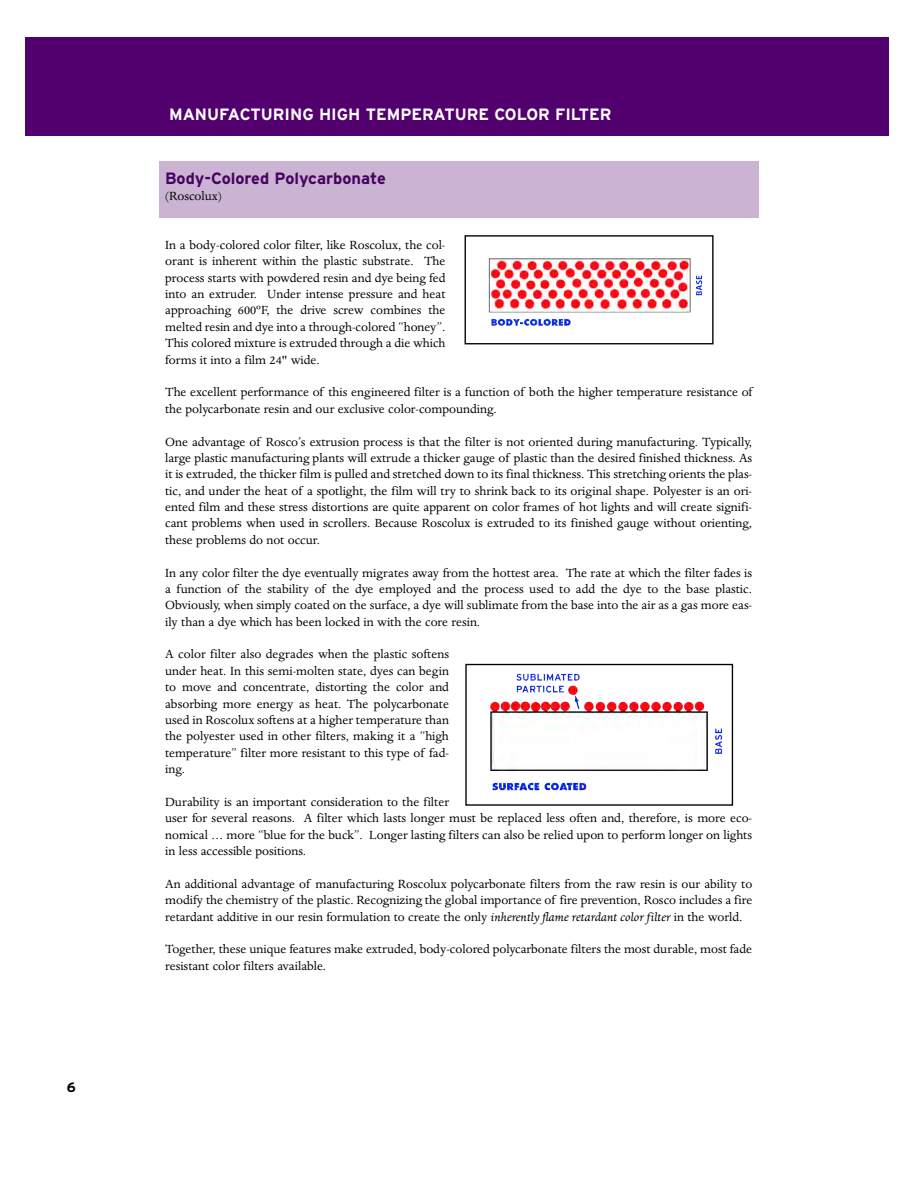
<style>
.page{position:relative;width:918px;height:1188px;background:#fff}
.page>*{position:absolute;margin:0;border:0;box-sizing:border-box;transform-origin:0 0}
.t1{font:700 16.35px "Interstate";color:#fff}
.t2{font:700 16.35px "Interstate";color:#46025f}
.t3{font:13.65px/16.4px "Dante";color:#000;text-align:justify}
.t4{font:700 13.65px "Interstate";color:#000}
.s1{font-style:italic}
</style>
<div class="page">
<div style="left:160px;top:161px;width:599px;height:57px;background:#cbb3d4"></div>
<div style="left:26px;top:37px;width:863px;height:99px;background:#53006f"></div>
<div style="left:465px;top:235px;width:249px;height:109px;border:1px solid #000"></div>
<img style="left:466px;top:237px;width:246px;height:106px">
<div style="left:465px;top:664px;width:268px;height:142px;border:1px solid #000"></div>
<img style="left:467px;top:665px;width:265px;height:139px">
<p class="t4" style="left:67px;top:1080px;width:11px">6</p>
<p class="t1" style="left:169px;top:105px;width:444px">MANUFACTURING HIGH TEMPERATURE COLOR FILTER</p>
<p class="t2" style="left:165px;top:169px;width:222px">Body-Colored Polycarbonate</p>
<p class="t3" style="left:165px;top:188px;width:58px">(Roscolux)</p>
<p class="t3" style="left:165px;top:237px;width:282px">In a body-colored color filter, like Roscolux, the col&shy;orant is inherent within the plastic substrate. The process starts with powdered resin and dye being fed into an extruder. Under intense pressure and heat approaching 600ºF, the drive screw combines the melted resin and dye into a through-colored “honey”.<br>This colored mixture is extruded through a die which forms it into a film 24" wide.</p>
<p class="t3" style="left:165px;top:385px;width:589px">The excellent performance of this engineered filter is a function of both the higher temperature resistance of the polycarbonate resin and our exclusive color-compounding.</p>
<p class="t3" style="left:165px;top:434px;width:589px">One advantage of Rosco’s extrusion process is that the filter is not oriented during manufacturing. Typically, large plastic manufacturing plants will extrude a thicker gauge of plastic than the desired finished thickness. As it is extruded, the thicker film is pulled and stretched down to its final thickness. This stretching orients the plas&shy;tic, and under the heat of a spotlight, the film will try to shrink back to its original shape. Polyester is an ori&shy;ented film and these stress distortions are quite apparent on color frames of hot lights and will create signifi&shy;cant problems when used in scrollers. Because Roscolux is extruded to its finished gauge without orienting, these problems do not occur.</p>
<p class="t3" style="left:165px;top:565px;width:589px">In any color filter the dye eventually migrates away from the hottest area. The rate at which the filter fades is a function of the stability of the dye employed and the process used to add the dye to the base plastic.<br>Obviously, when simply coated on the surface, a dye will sublimate from the base into the air as a gas more eas&shy;ily than a dye which has been locked in with the core resin.</p>
<p class="t3" style="left:165px;top:647px;width:285px">A color filter also degrades when the plastic softens under heat. In this semi-molten state, dyes can begin to move and concentrate, distorting the color and absorbing more energy as heat. The polycarbonate used in Roscolux softens at a higher temperature than the polyester used in other filters, making it a “high temperature” filter more resistant to this type of fad&shy;ing.</p>
<p class="t3" style="left:165px;top:794px;width:588px;text-align:left">Durability is an important consideration to the filter<br>user for several reasons. A filter which lasts longer must be replaced less often and, therefore, is more eco&shy;nomical … more “blue for the buck”. Longer lasting filters can also be relied upon to perform longer on lights in less accessible positions.</p>
<p class="t3" style="left:165px;top:876px;width:589px">An additional advantage of manufacturing Roscolux polycarbonate filters from the raw resin is our ability to modify the chemistry of the plastic. Recognizing the global importance of fire prevention, Rosco includes a fire retardant additive in our resin formulation to create the only <span class="s1">inherently flame retardant color filter</span> in the world.</p>
<p class="t3" style="left:165px;top:941px;width:589px">Together, these unique features make extruded, body-colored polycarbonate filters the most durable, most fade resistant color filters available.</p>
</div>
